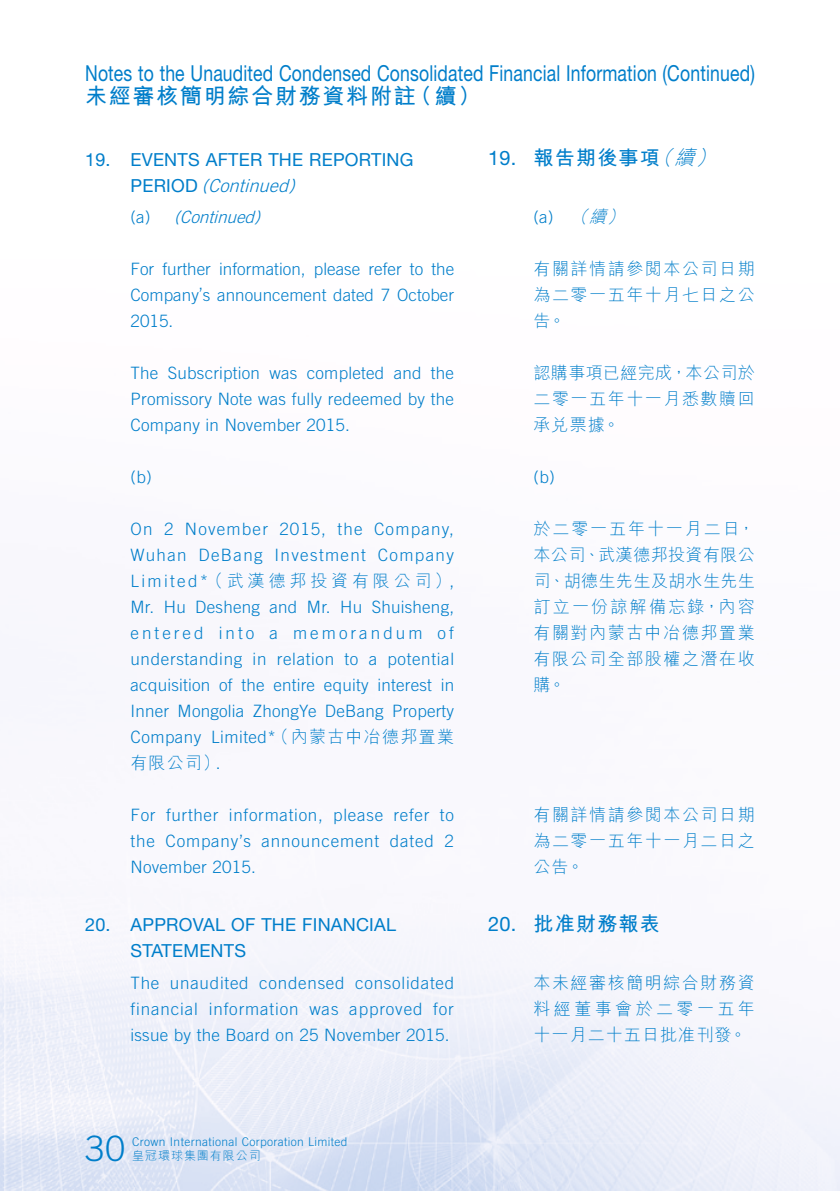
<style>
.page{position:relative;width:840px;height:1191px;background:#fff}
.page>*{position:absolute;margin:0;border:0;box-sizing:border-box;transform-origin:0 0}
.t1{font:300 35px "Trade Gothic LT Std";color:#007eca}
.t2{font:22px "Helvetica Neue LT Std";letter-spacing:.01em;color:#007eca;scale:.8 1}
.t3{font:700 22px "M Hei HK";letter-spacing:.08em;color:#007eca}
.C_Heading_1{font:700 20px "M Hei HK";letter-spacing:.065em;color:#007eca}
.Heading_1{font:18px/26px "Helvetica Neue LT Std";letter-spacing:.015em;color:#007eca}
.Body_Text{font:300 17px/26px "Trade Gothic LT Std";letter-spacing:.015em;color:#007eca;text-align:justify}
.C_Body_Text{font:300 17px/26px "M Hei HK";letter-spacing:.09em;color:#007eca;text-align:justify}
.Body_Text-2{font:italic 300 17px "Trade Gothic LT Std";color:#007eca}
.C_Body_Text-2{font:300 17px "Trade Gothic LT Std";color:#007eca}
.t4{font:300 12px "Trade Gothic LT Std";letter-spacing:.03em;color:#007eca}
.t5{font:300 12px "M Hei HK";letter-spacing:.08em;color:#007eca}
.s1{font-family:"Trade Gothic LT Std";font-weight:300;font-style:italic}
.s2{font-style:normal}
.s3{font-family:"M Hei HK"}
.s4{font-family:"Helvetica Neue LT Std";font-weight:400}
.s5{font-weight:300;font-style:italic}
.s6{font-family:"M Hei HK";font-style:italic}
</style>
<div class="page">
<img style="left:0;top:932px;width:839px;height:259px">
<p class="t2" style="left:85px;top:60px;width:838px">Notes to the Unaudited Condensed Consolidated Financial Information (Continued)</p>
<p class="t3" style="left:85px;top:80px;width:396px">未經審核簡明綜合財務資料附註（續）</p>
<p class="Heading_1" style="left:130px;top:146px;width:284px;text-indent:-45px">19. EVENTS AFTER THE REPORTING<br>P E R I O D <span class="s1">(Continued)</span></p>
<p class="Body_Text-2" style="left:130px;top:207px;width:136px"><span class="s2">( a )</span> (Continued)</p>
<p class="Body_Text" style="left:130px;top:256px;width:325px">For further information, please refer to the Company’s announcement dated 7 October 2015.</p>
<p class="Body_Text" style="left:130px;top:360px;width:325px">The Subscription was completed and the Promissory Note was fully redeemed by the Company in November 2015.</p>
<p class="Body_Text" style="left:130px;top:464px;width:23px">(b)</p>
<p class="Body_Text" style="left:130px;top:516px;width:325px">On 2 November 2015, the Company, Wuhan DeBang Investment Company Limited*<span class="s3">（武漢德邦投資有限公司）</span>, Mr. Hu Desheng and Mr. Hu Shuisheng, entered into a memorandum of understanding in relation to a potential acquisition of the entire equity interest in Inner Mongolia ZhongYe DeBang Property Company Limited*<span class="s3">（內蒙古中冶德邦置業有限公司）</span>.</p>
<p class="Body_Text" style="left:130px;top:802px;width:325px">For further information, please refer to the Company’s announcement dated 2<br>November 2015.</p>
<p class="Heading_1" style="left:130px;top:911px;width:267px;text-indent:-45px">20. APPROVAL OF THE FINANCIAL<br>STATEMENTS</p>
<p class="Body_Text" style="left:130px;top:969px;width:325px">The unaudited condensed consolidated financial information was approved for issue by the Board on 25 November 2015.</p>
<p class="C_Heading_1" style="left:488px;top:143px;width:234px"><span class="s4">19.</span> 報告期後事項<span class="s5">（續）</span></p>
<p class="Body_Text" style="left:533px;top:204px;width:97px">(a) <span class="s6">（續）</span></p>
<p class="C_Body_Text" style="left:533px;top:255px;width:223px">有關詳情請參閱本公司日期為二零一五年十月七日之公告。</p>
<p class="C_Body_Text" style="left:533px;top:359px;width:223px">認購事項已經完成，本公司於二零一五年十一月悉數贖回承兌票據。</p>
<p class="C_Body_Text-2" style="left:533px;top:467px;width:23px">(b)</p>
<p class="C_Body_Text" style="left:533px;top:515px;width:223px">於二零一五年十一月二日，本公司、武漢德邦投資有限公司、胡德生先生及胡水生先生訂立一份諒解備忘錄，內容有關對內蒙古中冶德邦置業有限公司全部股權之潛在收購。</p>
<p class="C_Body_Text" style="left:533px;top:801px;width:223px">有關詳情請參閱本公司日期為二零一五年十一月二日之公告。</p>
<p class="C_Heading_1" style="left:488px;top:909px;width:173px"><span class="s4">20.</span> 批准財務報表</p>
<p class="C_Body_Text" style="left:533px;top:969px;width:223px">本未經審核簡明綜合財務資料經董事會於二零一五年十一月二十五日批准刊發。</p>
<h1 class="t1" style="left:85px;top:1128px;width:41px">30</h1>
<p class="t4" style="left:132px;top:1134px;width:217px">Crown International Corporation Limited</p>
<p class="t5" style="left:132px;top:1149px;width:130px">皇冠環球集團有限公司</p>
</div>
